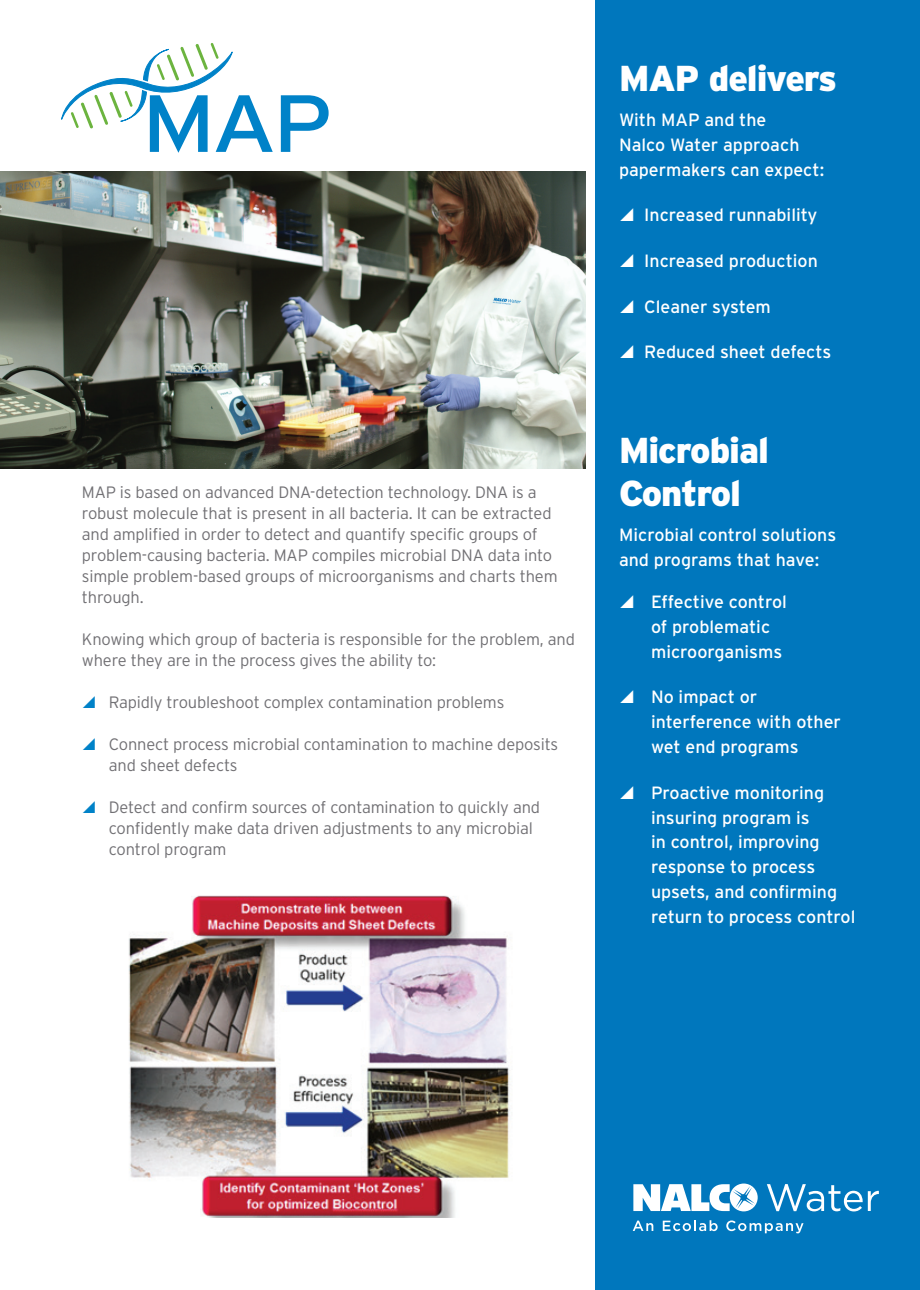
<style>
.page{position:relative;width:920px;height:1290px;background:#fff}
.page>*{position:absolute;margin:0;border:0;box-sizing:border-box;transform-origin:0 0}
.t1{font:900 36px/43.2px "Interstate";letter-spacing:-.03em;color:#fff}
.t2{font:17.85px/24.9px "Interstate";color:#fff}
.t3{font:300 16.5px/21px "Interstate";letter-spacing:-.01em;color:#717074}
</style>
<div class="page">
<div style="left:595px;top:0;width:325px;height:1290px;background:#0077bd"></div>
<svg style="left:633px;top:1220px;width:20px;height:11px"></svg>
<svg style="left:663px;top:1220px;width:55px;height:11px"></svg>
<svg style="left:726px;top:1220px;width:77px;height:13px"></svg>
<svg style="left:633px;top:1183px;width:125px;height:28px"></svg>
<svg style="left:767px;top:1184px;width:112px;height:27px"></svg>
<img style="left:0;top:172px;width:586px;height:297px">
<img style="left:128px;top:895px;width:382px;height:323px">
<svg style="left:281px;top:95px;width:48px;height:57px"></svg>
<svg style="left:61px;top:43px;width:212px;height:110px"></svg>
<p class="t3" style="left:82px;top:481px;width:477px">MAP is based on advanced DNA-detection technology. DNA is a robust molecule that is present in all bacteria. It can be extracted and amplified in order to detect and quantify specific groups of problem-causing bacteria. MAP compiles microbial DNA data into simple problem-based groups of microorganisms and charts them through.</p>
<p class="t3" style="left:82px;top:628px;width:495px">Knowing which group of bacteria is responsible for the problem, and where they are in the process gives the ability to:</p>
<p class="t3" style="left:109px;top:691px;width:397px">Rapidly troubleshoot complex contamination problems</p>
<p class="t3" style="left:109px;top:733px;width:451px">Connect process microbial contamination to machine deposits and sheet defects</p>
<p class="t3" style="left:109px;top:796px;width:433px">Detect and confirm sources of contamination to quickly and confidently make data driven adjustments to any microbial control program</p>
<h1 class="t1" style="left:619px;top:56px;width:219px">MAP delivers</h1>
<p class="t2" style="left:619px;top:107px;width:207px">With MAP and the<br>Nalco Water approach papermakers can expect:</p>
<p class="t2" style="left:644px;top:202px;width:175px">Increased runnability</p>
<p class="t2" style="left:644px;top:248px;width:175px">Increased production</p>
<p class="t2" style="left:644px;top:294px;width:128px">Cleaner system</p>
<p class="t2" style="left:644px;top:339px;width:189px">Reduced sheet defects</p>
<h1 class="t1" style="left:619px;top:428px;width:151px">Microbial<br>Control</h1>
<p class="t2" style="left:619px;top:522px;width:219px">Microbial control solutions and programs that have:</p>
<p class="t2" style="left:651px;top:589px;width:137px">Effective control of problematic microorganisms</p>
<p class="t2" style="left:651px;top:684px;width:191px">No impact or interference with other wet end programs</p>
<p class="t2" style="left:651px;top:780px;width:206px">Proactive monitoring insuring program is<br>in control, improving response to process upsets, and confirming return to process control</p>
</div>
